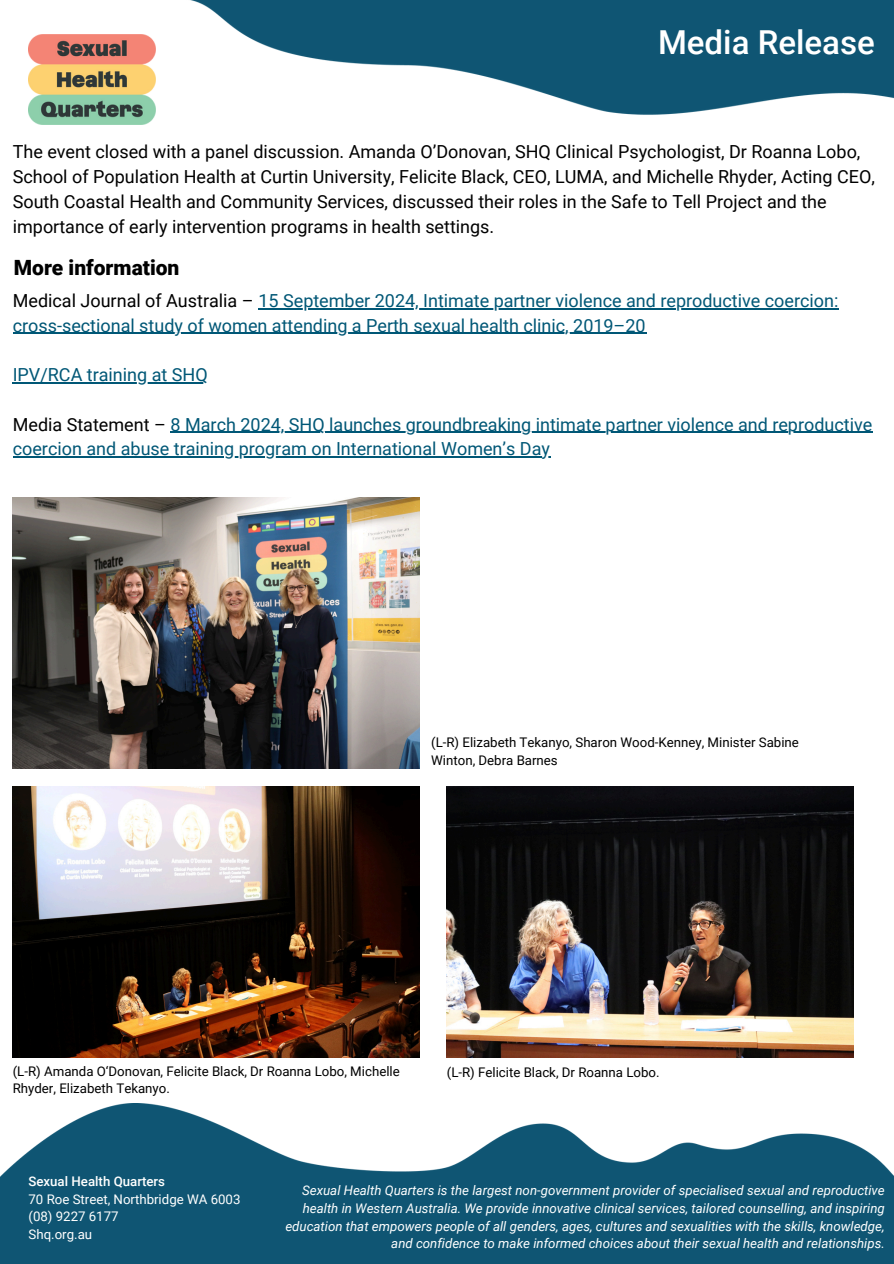
<style>
.page{position:relative;width:894px;height:1264px;background:#fff}
.page>*{position:absolute;margin:0;border:0;box-sizing:border-box;transform-origin:0 0}
.t1{font:500 33px "Roboto";color:#fff}
.t2{font:900 21px "Roboto";color:#000}
.t3{font:18px/24.8px "Roboto";color:#000}
.t4{font:18px "Roboto";color:#005776}
.t5{font:italic 13.2px/17.7px "Roboto";color:#fff;text-align:right}
.t6{font:13.2px/17.7px "Roboto";color:#000}
.t7{font:13.2px "Roboto";color:#fff}
.t8{font:500 13.2px "Roboto";color:#fff}
.s1{color:#000}
</style>
<div class="page">
<img style="left:190px;top:0;width:703px;height:115px">
<img style="left:0;top:1103px;width:893px;height:160px">
<img style="left:29px;top:34px;width:127px;height:90px">
<img style="left:13px;top:497px;width:406px;height:271px">
<img style="left:446px;top:786px;width:407px;height:271px">
<img style="left:13px;top:786px;width:406px;height:271px">
<hr style="left:258px;top:308px;width:581px;height:1px;background:#005776">
<hr style="left:13px;top:333px;width:633px;height:1px;background:#005776">
<hr style="left:13px;top:382px;width:195px;height:1px;background:#005776">
<hr style="left:170px;top:432px;width:703px;height:1px;background:#005776">
<hr style="left:13px;top:456px;width:537px;height:1px;background:#005776">
<h3 class="t1" style="left:657px;top:23px;width:218px">Media Release</h3>
<p class="t3" style="left:13px;top:140px;width:863px">The event closed with a panel discussion. Amanda O’Donovan, SHQ Clinical Psychologist, Dr Roanna Lobo, School of Population Health at Curtin University, Felicite Black, CEO, LUMA, and Michelle Rhyder, Acting CEO, South Coastal Health and Community Services, discussed their roles in the Safe to Tell Project and the importance of early intervention programs in health settings.</p>
<h2 class="t2" style="left:14px;top:256px;width:167px">More information</h2>
<p class="t4" style="left:13px;top:290px;width:827px"><span class="s1">Medical Journal of Australia –</span> 15 September 2024, Intimate partner violence and reproductive coercion:</p>
<p class="t4" style="left:13px;top:315px;width:634px">cross-sectional study of women attending a Perth sexual health clinic, 2019–20</p>
<p class="t4" style="left:13px;top:364px;width:196px">IPV/RCA training at SHQ</p>
<p class="t4" style="left:13px;top:414px;width:860px"><span class="s1">Media Statement –</span> 8 March 2024, SHQ launches groundbreaking intimate partner violence and reproductive</p>
<p class="t4" style="left:13px;top:438px;width:538px">coercion and abuse training program on International Women’s Day</p>
<p class="t6" style="left:431px;top:734px;width:369px">(L-R) Elizabeth Tekanyo, Sharon Wood-Kenney, Minister Sabine<br>Winton, Debra Barnes</p>
<p class="t6" style="left:13px;top:1062px;width:388px">(L-R) Amanda O‘Donovan, Felicite Black, Dr Roanna Lobo, Michelle<br>Rhyder, Elizabeth Tekanyo.</p>
<p class="t6" style="left:446px;top:1063px;width:214px">(L-R) Felicite Black, Dr Roanna Lobo.</p>
<h2 class="t8" style="left:29px;top:1173px;width:138px">Sexual Health Quarters</h2>
<p class="t7" style="left:29px;top:1191px;width:213px">70 Roe Street, Northbridge WA 6003</p>
<p class="t7" style="left:29px;top:1209px;width:92px">(08) 9227 6177</p>
<p class="t7" style="left:29px;top:1226px;width:65px">Shq.org.au</p>
<p class="t5" style="left:285px;top:1181px;width:600px">Sexual Health Quarters is the largest non-government provider of specialised sexual and reproductive health in Western Australia. We provide innovative clinical services, tailored counselling, and inspiring education that empowers people of all genders, ages, cultures and sexualities with the skills, knowledge, and confidence to make informed choices about their sexual health and relationships.</p>
</div>
